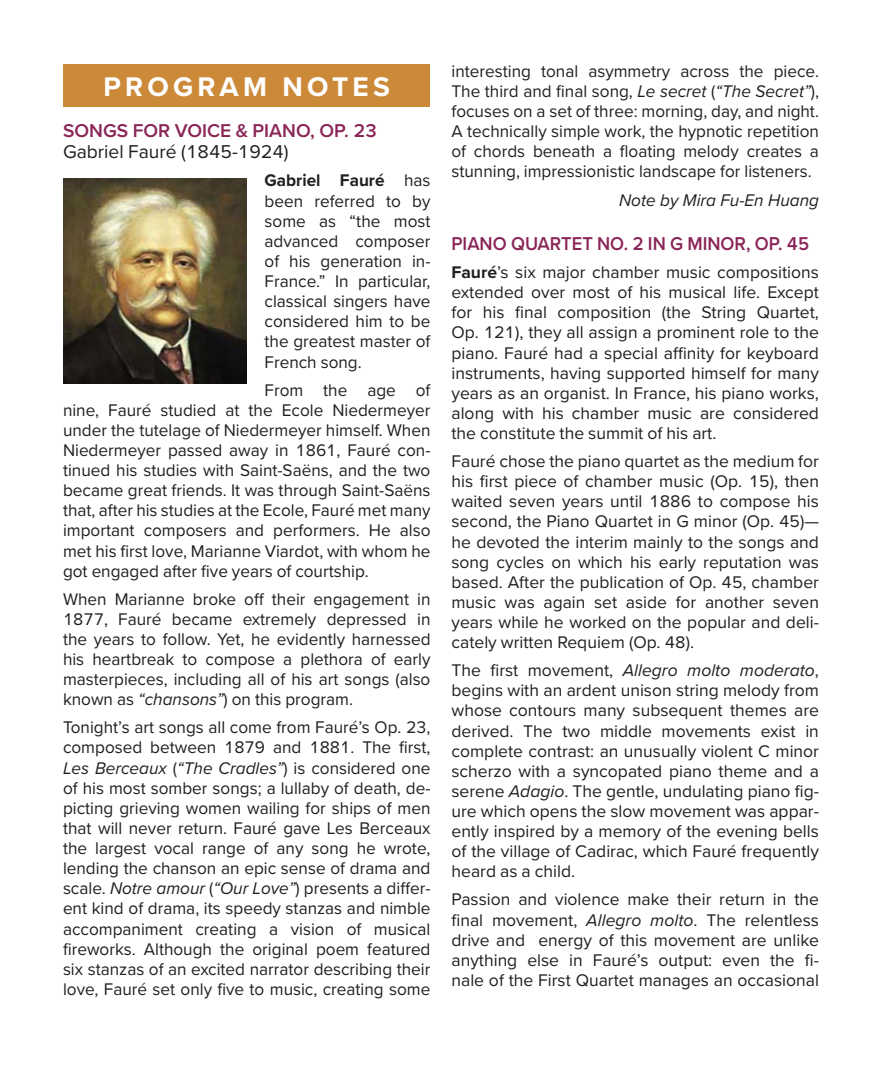
<style>
.page{position:relative;width:882px;height:1071px;background:#fff}
.page>*{position:absolute;margin:0;border:0;box-sizing:border-box;transform-origin:0 0}
.Headings_Caps_in_Frame{font:700 28px "Proxima Nova";letter-spacing:.15em;color:#fff}
.Notes_Composition{font:600 19.25px "Proxima Nova";color:#8a2557;scale:.95 1}
.Notes_Composition-2{font:600 19.25px "Proxima Nova";color:#8a2557}
.Notes_Composer{font:19.25px "Proxima Nova";color:#231f20}
.t1{font:17.5px/20.1px "Proxima Nova";color:#231f20;text-align:justify}
.Notes_Credit{font:italic 17.5px "Proxima Nova";color:#231f20}
.s1{font-weight:700}
.s2{font-style:italic}
</style>
<div class="page">
<div style="left:64px;top:64px;width:366px;height:42px;background:#cc8a39"></div>
<img style="left:63px;top:179px;width:184px;height:204px">
<p class="Headings_Caps_in_Frame" style="left:104px;top:66px;width:288px">PROGRAM NOTES</p>
<p class="Notes_Composition-2" style="left:63px;top:117px;width:315px">SONGS FOR VOICE &amp; PIANO, OP. 23</p>
<p class="Notes_Composer" style="left:63px;top:138px;width:227px">Gabriel Fauré (1845-1924)</p>
<p class="t1" style="left:265px;top:170px;width:167px"><span class="s1">Gabriel Fauré</span> has been referred to by some as “the most advanced composer of his generation in-France.” In particular, classical singers have considered him to be the greatest master of French song.</p>
<p class="t1" style="left:63px;top:379px;width:369px;text-indent:202px">From the age of nine, Fauré studied at the Ecole Niedermeyer under the tutelage of Niedermeyer himself. When Niedermeyer passed away in 1861, Fauré con&shy;tinued his studies with Saint-Saëns, and the two became great friends. It was through Saint-Saëns that, after his studies at the Ecole, Fauré met many important composers and performers. He also met his first love, Marianne Viardot, with whom he got engaged after five years of courtship.</p>
<p class="t1" style="left:63px;top:588px;width:369px">When Marianne broke off their engagement in 1877, Fauré became extremely depressed in the years to follow. Yet, he evidently harnessed his heartbreak to compose a plethora of early masterpieces, including all of his art songs (also known as <span class="s2">“chansons”</span>) on this program.</p>
<p class="t1" style="left:63px;top:717px;width:369px">Tonight’s art songs all come from Fauré’s Op. 23, composed between 1879 and 1881. The first, <span class="s2">Les Berceaux</span> (<span class="s2">“The Cradles”</span>) is considered one of his most somber songs; a lullaby of death, de&shy;picting grieving women wailing for ships of men that will never return. Fauré gave Les Berceaux the largest vocal range of any song he wrote, lending the chanson an epic sense of drama and scale. <span class="s2">Notre amour</span> (<span class="s2">“Our Love”</span>) presents a differ&shy;ent kind of drama, its speedy stanzas and nimble accompaniment creating a vision of musical fireworks. Although the original poem featured six stanzas of an excited narrator describing their love, Fauré set only five to music, creating some</p>
<p class="t1" style="left:452px;top:60px;width:369px">interesting tonal asymmetry across the piece.<br>The third and final song, <span class="s2">Le secret</span> (<span class="s2">“The Secret”</span>), focuses on a set of three: morning, day, and night.<br>A technically simple work, the hypnotic repetition of chords beneath a floating melody creates a stunning, impressionistic landscape for listeners.</p>
<p class="Notes_Credit" style="left:619px;top:187px;width:201px">Note by Mira Fu-En Huang</p>
<p class="Notes_Composition" style="left:452px;top:229px;width:378px">PIANO QUARTET NO. 2 IN G MINOR, OP. 45</p>
<p class="t1" style="left:452px;top:261px;width:369px"><span class="s1">Fauré</span>’s six major chamber music compositions extended over most of his musical life. Except for his final composition (the String Quartet, Op. 121), they all assign a prominent role to the piano. Fauré had a special affinity for keyboard instruments, having supported himself for many years as an organist. In France, his piano works, along with his chamber music are considered the constitute the summit of his art.</p>
<p class="t1" style="left:452px;top:450px;width:369px">Fauré chose the piano quartet as the medium for his first piece of chamber music (Op. 15), then waited seven years until 1886 to compose his second, the Piano Quartet in G minor (Op. 45)— he devoted the interim mainly to the songs and song cycles on which his early reputation was based. After the publication of Op. 45, chamber music was again set aside for another seven years while he worked on the popular and deli&shy;cately written Requiem (Op. 48).</p>
<p class="t1" style="left:452px;top:660px;width:369px">The first movement, <span class="s2">Allegro molto moderato</span>, begins with an ardent unison string melody from whose contours many subsequent themes are derived. The two middle movements exist in complete contrast: an unusually violent C minor scherzo with a syncopated piano theme and a serene <span class="s2">Adagio</span>. The gentle, undulating piano fig&shy;ure which opens the slow movement was appar&shy;ently inspired by a memory of the evening bells of the village of Cadirac, which Fauré frequently heard as a child.</p>
<p class="t1" style="left:452px;top:889px;width:369px">Passion and violence make their return in the final movement, <span class="s2">Allegro molto</span>. The relentless drive and energy of this movement are unlike anything else in Fauré’s output: even the fi&shy;nale of the First Quartet manages an occasional</p>
</div>
